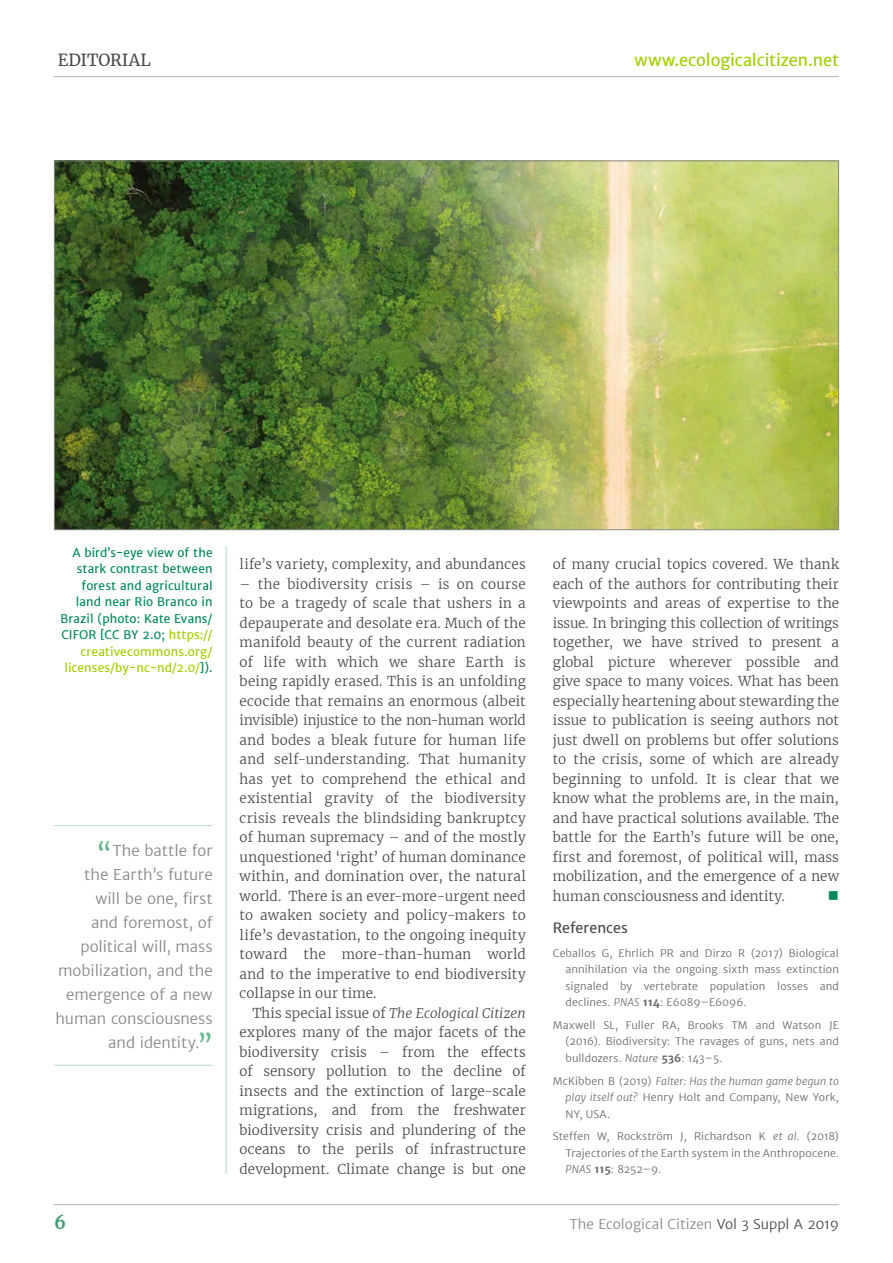
<style>
.page{position:relative;width:893px;height:1263px;background:#fff}
.page>*{position:absolute;margin:0;border:0;box-sizing:border-box;transform-origin:0 0}
.t1{font:700 18px "Merriweather";color:#449c70}
.t2{font:16.5px "Merriweather Sans";letter-spacing:-.005em;color:#a0ce00}
.t3{font:16.5px "Merriweather";color:#4a4a49}
.t4{font:300 15px/24px "Merriweather Sans";color:#878786;text-align:right}
.Indented{font:15px "Wingdings";color:#008a57}
.Headings_-_notes_ref{font:14.25px "Merriweather Sans";letter-spacing:.005em;color:#4a4a49}
.Indented-2{font:300 13.5px/19.5px "Merriweather";letter-spacing:.01em;color:#4a4a49;text-align:justify}
.t5{font:300 13.5px "Merriweather Sans";color:#878786}
.Box_-_title{font:12px/16.5px "Merriweather Sans";letter-spacing:.01em;color:#008a57;text-align:right}
.References{font:300 10.5px/16.5px "Merriweather Sans";letter-spacing:.015em;color:#696968;text-align:justify}
.s1{color:#a0ce00}
.s2{font-family:"Merriweather";font-weight:700;font-size:22.5px;color:#64b78c}
.s3{font-style:italic}
.s4{font-weight:700}
.s5{color:#4a4a49}
</style>
<div class="page">
<hr style="left:54px;top:76px;width:785px;height:1px;background:#bbb">
<hr style="left:226px;top:546px;width:1px;height:628px;background:#b6dbc5">
<hr style="left:54px;top:1204px;width:785px;height:1px;background:#bbb">
<hr style="left:54px;top:825px;width:159px;height:1px;background:#b6dbc5">
<hr style="left:54px;top:1065px;width:159px;height:1px;background:#b6dbc5">
<img style="left:56px;top:163px;width:781px;height:365px">
<p class="t3" style="left:58px;top:49px;width:95px">EDITORIAL</p>
<p class="t2" style="left:634px;top:50px;width:206px">www.ecologicalcitizen.net</p>
<p class="Box_-_title" style="left:61px;top:544px;width:154px">A bird’s-eye view of the stark contrast between forest and agricultural land near Rio Branco in<br>Brazil (photo: Kate Evans/<br>CIFOR [CC BY 2.0; <span class="s1">https:// creativecommons.org/ licenses/by-nc-nd/2.0/</span>]).</p>
<p class="t4" style="left:55px;top:838px;width:159px"><span class="s2">“</span>The battle for<br>the Earth’s future<br>will be one, first<br>and foremost, of political will, mass mobilization, and the emergence of a new human consciousness and identity.<span class="s2">”</span></p>
<p class="Indented-2" style="left:240px;top:554px;width:288px">life’s variety, complexity, and abundances</p>
<p class="Indented-2" style="left:240px;top:573px;width:288px">– the biodiversity crisis – is on course to be a tragedy of scale that ushers in a depauperate and desolate era. Much of the manifold beauty of the current radiation of life with which we share Earth is being rapidly erased. This is an unfolding ecocide that remains an enormous (albeit invisible) injustice to the non-human world and bodes a bleak future for human life and self-understanding. That humanity has yet to comprehend the ethical and existential gravity of the biodiversity crisis reveals the blindsiding bankruptcy of human supremacy – and of the mostly unquestioned ‘right’ of human dominance within, and domination over, the natural world. There is an ever-more-urgent need to awaken society and policy-makers to life’s devastation, to the ongoing inequity toward the more-than-human world and to the imperative to end biodiversity collapse in our time.</p>
<p class="Indented-2" style="left:240px;top:1002px;width:288px;text-indent:13px">This special issue of <span class="s3">The Ecological Citizen </span>explores many of the major facets of the biodiversity crisis – from the effects of sensory pollution to the decline of insects and the extinction of large-scale migrations, and from the freshwater biodiversity crisis and plundering of the oceans to the perils of infrastructure development. Climate change is but one</p>
<p class="Indented-2" style="left:553px;top:554px;width:288px">of many crucial topics covered. We thank each of the authors for contributing their viewpoints and areas of expertise to the issue. In bringing this collection of writings together, we have strived to present a global picture wherever possible and give space to many voices. What has been especially heartening about stewarding the issue to publication is seeing authors not just dwell on problems but offer solutions to the crisis, some of which are already beginning to unfold. It is clear that we know what the problems are, in the main, and have practical solutions available. The battle for the Earth’s future will be one, first and foremost, of political will, mass mobilization, and the emergence of a new human consciousness and identity.</p>
<p class="Indented" style="left:828px;top:887px;width:13px">■</p>
<p class="Headings_-_notes_ref" style="left:553px;top:918px;width:77px">References</p>
<p class="References" style="left:566px;top:944px;width:275px;text-indent:-13px">Ceballos G, Ehrlich PR and Dirzo R (2017) Biological annihilation via the ongoing sixth mass extinction signaled by vertebrate population losses and declines. <span class="s3">PNAS</span> <span class="s4">114</span>: E6089–E6096.</p>
<p class="References" style="left:566px;top:1017px;width:275px;text-indent:-13px">Maxwell SL, Fuller RA, Brooks TM and Watson JE (2016). Biodiversity: The ravages of guns, nets and bulldozers. <span class="s3">Nature</span> <span class="s4">536</span>: 143–5.</p>
<p class="References" style="left:566px;top:1072px;width:275px;text-indent:-13px">McKibben B (2019) <span class="s3">Falter: Has the human game begun to play itself out?</span> Henry Holt and Company, New York, NY, USA.</p>
<p class="References" style="left:566px;top:1128px;width:275px;text-indent:-13px">Steffen W, Rockström J, Richardson K <span class="s3">et al.</span> (2018)<br>Trajectories of the Earth system in the Anthropocene.<br><span class="s3">PNAS</span> <span class="s4">115</span>: 8252–9.</p>
<p class="t1" style="left:54px;top:1210px;width:14px">6</p>
<p class="t5" style="left:569px;top:1215px;width:271px">The Ecological Citizen <span class="s5">Vol 3 Suppl A 2019</span></p>
</div>
